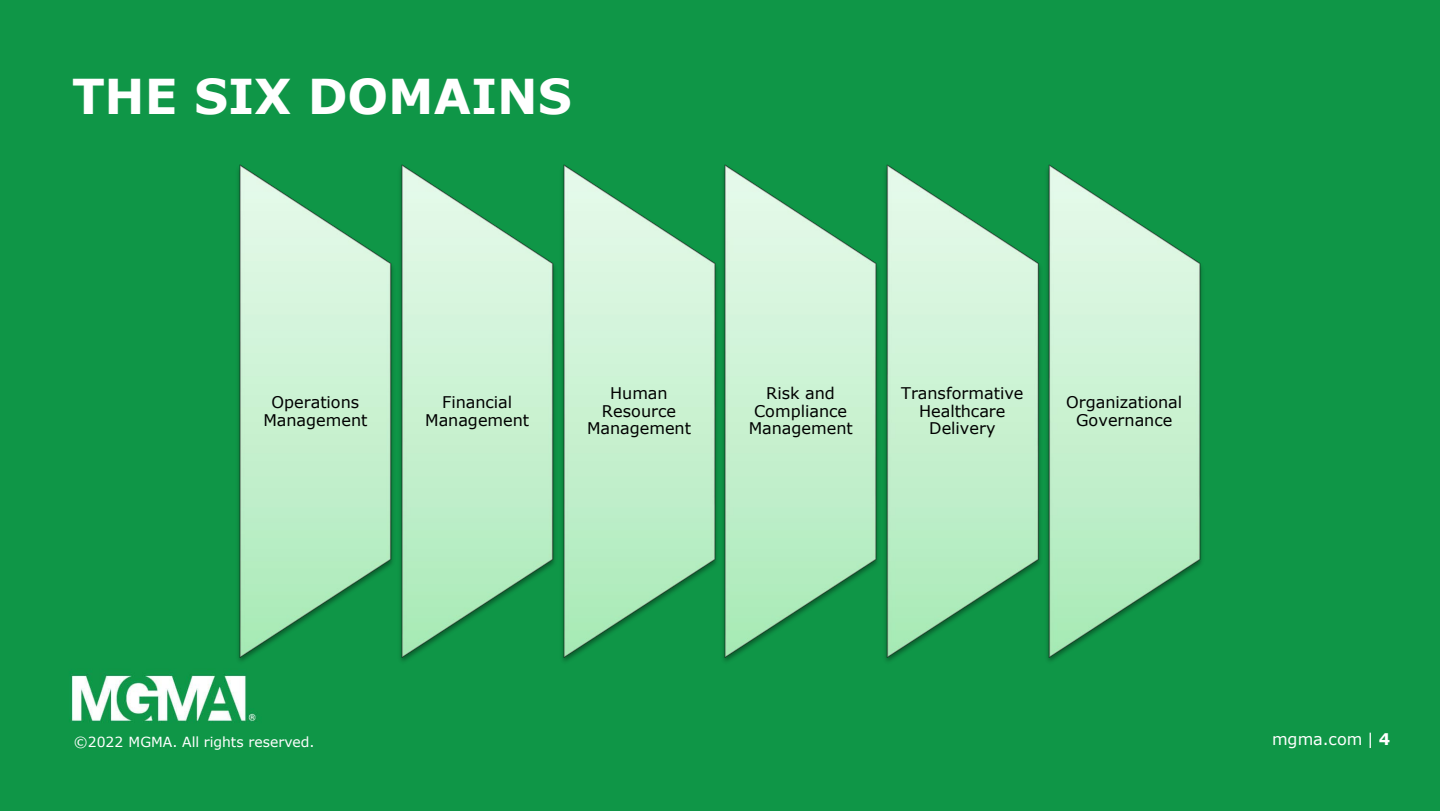
<style>
.page{position:relative;width:1440px;height:811px;background:#0f9647}
.page>*{position:absolute;margin:0;border:0;box-sizing:border-box;transform-origin:0 0}
.t1{font:700 48px "Verdana";color:#fff}
.t2{font:16px/17.6px "Verdana";letter-spacing:-.005em;color:#000;text-align:center}
.t3{font:16px "Verdana";color:#fff}
.t4{font:14px "Verdana";color:#fff}
.s1{font-weight:700}
</style>
<div class="page">
<img style="left:234px;top:162px;width:161px;height:506px">
<img style="left:395px;top:162px;width:162px;height:506px">
<img style="left:557px;top:162px;width:162px;height:506px">
<img style="left:719px;top:162px;width:161px;height:506px">
<img style="left:880px;top:162px;width:162px;height:506px">
<img style="left:1042px;top:162px;width:164px;height:506px">
<h1 class="t1" style="left:72px;top:63px;width:501px">THE SIX DOMAINS</h1>
<p class="t2" style="left:263px;top:393px;width:106px">Operations<br>Management</p>
<p class="t2" style="left:425px;top:393px;width:106px">Financial<br>Management</p>
<p class="t2" style="left:587px;top:385px;width:106px">Human<br>Resource<br>Management</p>
<p class="t2" style="left:749px;top:385px;width:106px">Risk and<br>Compliance<br>Management</p>
<p class="t2" style="left:901px;top:385px;width:124px">Transformative<br>Healthcare<br>Delivery</p>
<p class="t2" style="left:1066px;top:393px;width:118px">Organizational<br>Governance</p>
<p class="t4" style="left:74px;top:732px;width:242px">©2022 MGMA. All rights reserved.</p>
<p class="t3" style="left:1272px;top:729px;width:120px">mgma.com | <span class="s1">4</span></p>
</div>
